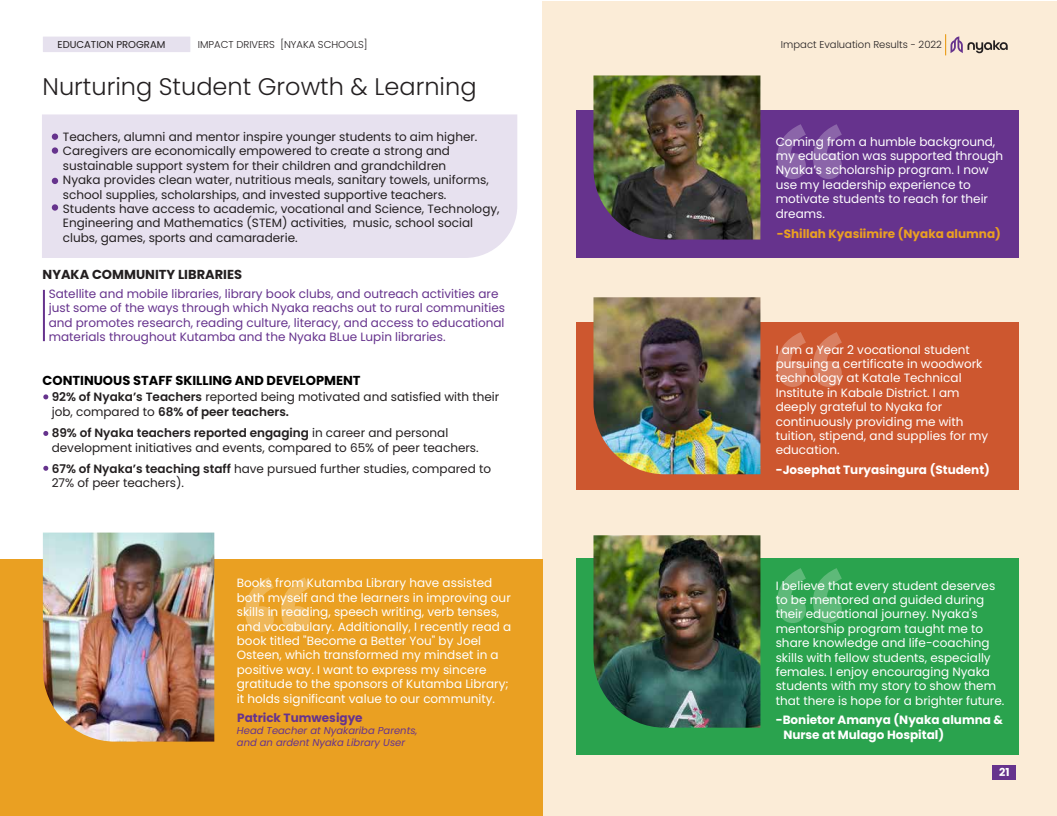
<style>
.page{position:relative;width:1057px;height:816px;background:#fff}
.page>*{position:absolute;margin:0;border:0;box-sizing:border-box;transform-origin:0 0}
.t1{font:300 24px "Poppins";color:#231f20}
.t2{font:700 13px "Poppins";color:#000}
.t3{font:700 13px "Poppins";color:#231f20}
.t4{font:12px/14.4px "Poppins";color:#fff}
.t5{font:12px/14.4px "Poppins";color:#231f20}
.t6{font:12px/14.4px "Poppins";color:#66338d}
.t7{font:700 12px/14.4px "Poppins";color:#fff}
.t8{font:700 12px "Poppins";color:#eaa022}
.t9{font:700 12px "Poppins";color:#66338d}
.t10{font:700 11px "Poppins";color:#fff}
.t11{font:italic 10px/12px "Poppins";color:#66338d}
.t12{font:300 10px "Poppins";color:#231f20}
.t13{font:10px "Poppins";color:#231f20}
.s1{font-weight:600}
</style>
<div class="page">
<div style="left:542px;top:2px;width:514px;height:814px;background:#fbecd7"></div>
<div style="left:991px;top:765px;width:24px;height:15px;background:#66338d"></div>
<div style="left:0;top:559px;width:542px;height:257px;background:#eaa022"></div>
<div style="left:576px;top:111px;width:442px;height:147px;background:#66338d"></div>
<svg style="left:813px;top:124px;width:28px;height:55px"></svg>
<svg style="left:777px;top:124px;width:28px;height:55px"></svg>
<div style="left:576px;top:558px;width:442px;height:197px;background:#2aa34e"></div>
<svg style="left:813px;top:568px;width:28px;height:55px"></svg>
<svg style="left:777px;top:568px;width:28px;height:55px"></svg>
<div style="left:576px;top:322px;width:442px;height:168px;background:#cd572f"></div>
<svg style="left:813px;top:332px;width:28px;height:55px"></svg>
<svg style="left:777px;top:332px;width:28px;height:55px"></svg>
<svg style="left:281px;top:577px;width:29px;height:55px"></svg>
<svg style="left:245px;top:577px;width:29px;height:55px"></svg>
<div style="left:42px;top:114px;width:475px;height:144px;background:#e7e1ef"></div>
<div style="left:52px;top:133px;width:6px;height:7px;background:#66338d;border-radius:50%"></div>
<div style="left:52px;top:147px;width:6px;height:7px;background:#66338d;border-radius:50%"></div>
<svg style="left:52px;top:178px;width:6px;height:6px"></svg>
<div style="left:52px;top:204px;width:6px;height:7px;background:#66338d;border-radius:50%"></div>
<div style="left:43px;top:37px;width:147px;height:15px;background:#e6e1ee"></div>
<svg style="left:945px;top:34px;width:62px;height:21px"></svg>
<hr style="left:43px;top:290px;width:2px;height:51px;background:#66338d">
<svg style="left:43px;top:394px;width:5px;height:5px"></svg>
<svg style="left:43px;top:431px;width:5px;height:5px"></svg>
<svg style="left:43px;top:466px;width:5px;height:5px"></svg>
<img style="left:43px;top:532px;width:171px;height:209px">
<img style="left:593px;top:75px;width:167px;height:164px">
<img style="left:593px;top:535px;width:167px;height:192px">
<img style="left:593px;top:297px;width:167px;height:177px">
<p class="t13" style="left:58px;top:39px;width:109px">EDUCATION PROGRAM</p>
<p class="t12" style="left:198px;top:39px;width:171px">IMPACT DRIVERS [NYAKA SCHOOLS]</p>
<p class="t12" style="left:780px;top:39px;width:162px">Impact Evaluation Results - 2022</p>
<h1 class="t1" style="left:43px;top:73px;width:435px">Nurturing Student Growth &amp; Learning</h1>
<p class="t5" style="left:63px;top:130px;width:438px">Teachers, alumni and mentor inspire younger students to aim higher.<br>Caregivers are economically empowered to create a strong and sustainable support system for their children and grandchildren<br>Nyaka provides clean water, nutritious meals, sanitary towels, uniforms, school supplies, scholarships, and invested supportive teachers.<br>Students have access to academic, vocational and Science, Technology, Engineering and Mathematics (STEM) activities, music, school social clubs, games, sports and camaraderie.</p>
<p class="t3" style="left:43px;top:267px;width:201px">NYAKA COMMUNITY LIBRARIES</p>
<p class="t6" style="left:49px;top:286px;width:458px">Satellite and mobile libraries, library book clubs, and outreach activities are just some of the ways through which Nyaka reachs out to rural communities and promotes research, reading culture, literacy, and access to educational materials throughout Kutamba and the Nyaka BLue Lupin libraries.</p>
<p class="t2" style="left:43px;top:373px;width:319px">CONTINUOUS STAFF SKILLING AND DEVELOPMENT</p>
<p class="t5" style="left:52px;top:390px;width:449px"><span class="s1">92% of Nyaka’s Teachers</span> reported being motivated and satisfied with their job, compared to <span class="s1">68% of peer teachers.</span></p>
<p class="t5" style="left:52px;top:426px;width:428px"><span class="s1">89% of Nyaka teachers reported engaging</span> in career and personal development initiatives and events, compared to 65% of peer teachers.</p>
<p class="t5" style="left:52px;top:461px;width:441px"><span class="s1">67% of Nyaka’s teaching staff</span> have pursued further studies, compared to<br>27% of peer teachers).</p>
<p class="t4" style="left:237px;top:576px;width:276px">Books from Kutamba Library have assisted both myself and the learners in improving our skills in reading, speech writing, verb tenses, and vocabulary. Additionally, I recently read a book titled "Become a Better You" by Joel Osteen, which transformed my mindset in a positive way. I want to express my sincere gratitude to the sponsors of Kutamba Library; it holds significant value to our community.</p>
<p class="t9" style="left:237px;top:710px;width:127px">Patrick Tumwesigye</p>
<p class="t11" style="left:237px;top:724px;width:182px">Head Teacher at Nyakariba Parents, and an ardent Nyaka Library User</p>
<p class="t4" style="left:775px;top:134px;width:229px">Coming from a humble background, my education was supported through<br>Nyaka’s scholarship program. I now use my leadership experience to motivate students to reach for their dreams.</p>
<p class="t8" style="left:776px;top:227px;width:226px">-Shillah Kyasiimire (Nyaka alumna)</p>
<p class="t4" style="left:775px;top:342px;width:214px">I am a Year 2 vocational student pursuing a certificate in woodwork technology at Katale Technical<br>Institute in Kabale District. I am deeply grateful to Nyaka for continuously providing me with tuition, stipend, and supplies for my education.</p>
<p class="t7" style="left:775px;top:463px;width:216px">-Josephat Turyasingura (Student)</p>
<p class="t4" style="left:775px;top:578px;width:230px">I believe that every student deserves to be mentored and guided during their educational journey. Nyaka's mentorship program taught me to share knowledge and life-coaching skills with fellow students, especially females. I enjoy encouraging Nyaka students with my story to show them that there is hope for a brighter future.</p>
<p class="t7" style="left:783px;top:713px;width:221px;text-indent:-8px">-Bonietor Amanya (Nyaka alumna &amp;<br>Nurse at Mulago Hospital)</p>
<p class="t10" style="left:998px;top:766px;width:12px">21</p>
</div>
